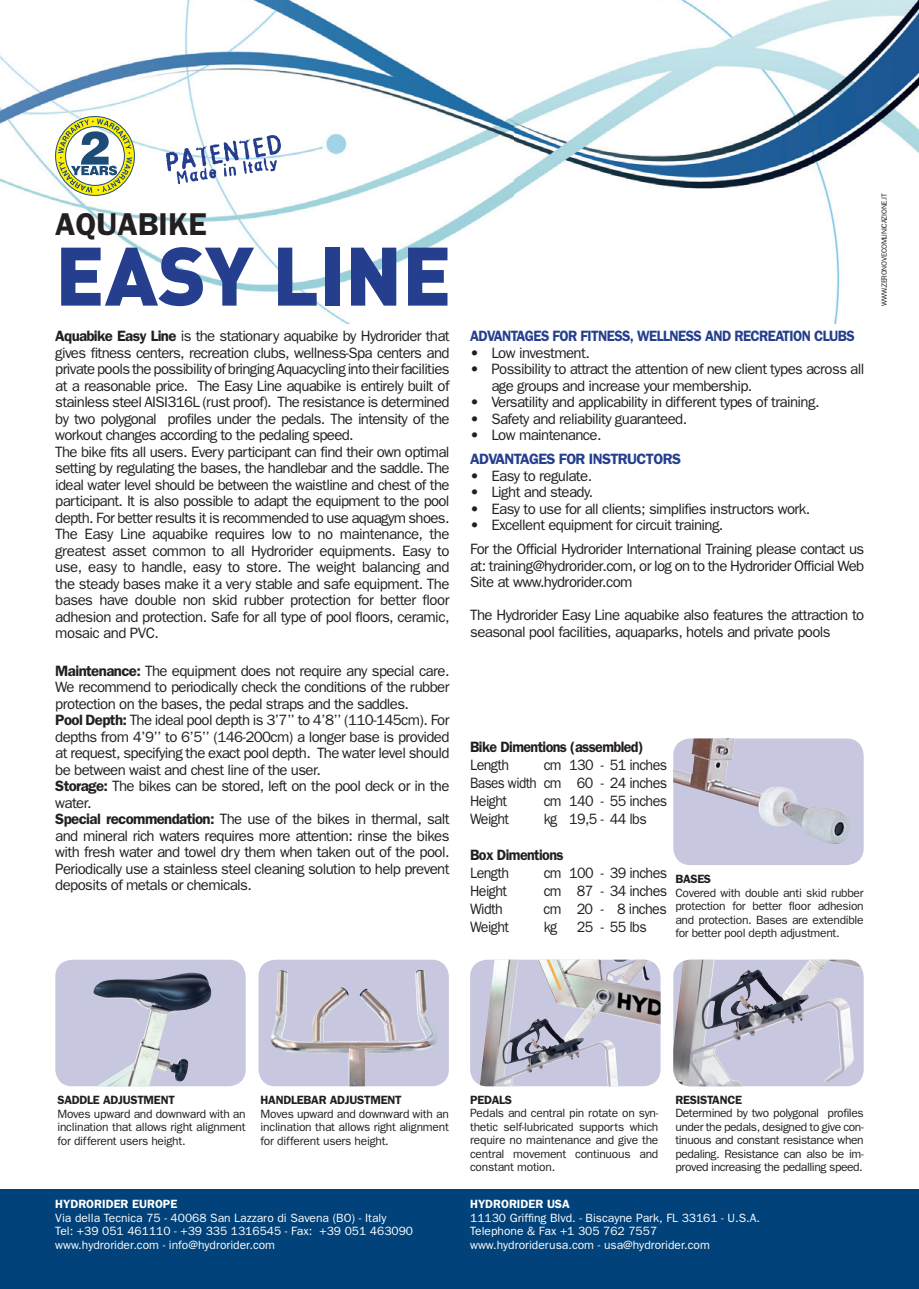
<style>
.page{position:relative;width:919px;height:1289px;background:#fff}
.page>*{position:absolute;margin:0;border:0;box-sizing:border-box;transform-origin:0 0}
.t1{font:900 81.45px "DIN";color:#253f8e}
.t2{font:600 31.65px "Franklin Gothic";color:#231f20}
.t3{font:15px/16.5px "Franklin Gothic";letter-spacing:-.04em;color:#231f20}
.t4{font:15px/18px "Franklin Gothic";letter-spacing:-.04em;color:#231f20;text-align:justify;scale:.95 1}
.t5{font:600 15px "Franklin Gothic";letter-spacing:-.04em;color:#253f8e;scale:.93 1}
.t6{font:600 15px "Franklin Gothic";letter-spacing:-.04em;color:#231f20;scale:.95 1}
.t7{font:600 15px "Franklin Gothic";letter-spacing:-.04em;color:#253f8e}
.t8{font:12px/13.5px "Franklin Gothic";letter-spacing:-.02em;color:#231f20;text-align:justify}
.t9{font:12px/13.5px "Franklin Gothic";color:#fff}
.t10{font:600 12px "Franklin Gothic";letter-spacing:-.02em;color:#231f20}
.t11{font:600 12px "Franklin Gothic";color:#fff}
.t12{font:7.5px "Franklin Gothic";letter-spacing:-.04em;color:#231f20}
.s1{font-weight:600}
</style>
<div class="page">
<div style="left:0;top:1188px;width:918px;height:100px;background:#004279"></div>
<img style="left:0;top:0;width:918px;height:323px">
<div style="left:55px;top:959px;width:191px;height:127px;background:#c7c7e0;border-radius:17px"></div>
<img style="left:93px;top:972px;width:118px;height:114px">
<svg style="left:470px;top:959px;width:190px;height:127px;background:#bebdc8"></svg>
<img style="left:509px;top:959px;width:151px;height:127px">
<div style="left:258px;top:959px;width:191px;height:127px;background:#c7c7e0;border-radius:17px"></div>
<img style="left:269px;top:970px;width:168px;height:116px">
<svg style="left:673px;top:959px;width:190px;height:127px;background:#afacb1"></svg>
<img style="left:710px;top:959px;width:153px;height:127px">
<div style="left:673px;top:738px;width:190px;height:127px;background:#c7c7e0;border-radius:17px"></div>
<img style="left:673px;top:738px;width:181px;height:110px">
<svg style="left:166px;top:135px;width:115px;height:49px"></svg>
<svg style="left:56px;top:117px;width:78px;height:78px"></svg>
<h2 class="t2" style="left:55px;top:214px;width:153px">AQUABIKE</h2>
<h1 class="t1" style="left:55px;top:248px;width:398px">EASY LINE</h1>
<p class="t3" style="left:55px;top:329px;width:396px"><span class="s1">Aquabike Easy Line</span> is the stationary aquabike by Hydrorider that gives fitness centers, recreation clubs, wellness-Spa centers and private pools the possibility of bringing Aquacycling into their facilities at a reasonable price. The Easy Line aquabike is entirely built of stainless steel AISI316L (rust proof). The resistance is determined by two polygonal profiles under the pedals. The intensity of the workout changes according to the pedaling speed.<br>The bike fits all users. Every participant can find their own optimal setting by regulating the bases, the handlebar and the saddle. The ideal water level should be between the waistline and chest of the participant. It is also possible to adapt the equipment to the pool depth. For better results it is recommended to use aquagym shoes.<br>The Easy Line aquabike requires low to no maintenance, the greatest asset common to all Hydrorider equipments. Easy to use, easy to handle, easy to store. The weight balancing and the steady bases make it a very stable and safe equipment. The bases have double non skid rubber protection for better floor adhesion and protection. Safe for all type of pool floors, ceramic, mosaic and PVC.</p>
<p class="t5" style="left:470px;top:331px;width:415px">ADVANTAGES FOR FITNESS, WELLNESS AND RECREATION CLUBS</p>
<p class="t3" style="left:470px;top:345px;width:121px">• Low investment.</p>
<p class="t3" style="left:491px;top:362px;width:374px;text-indent:-21px">• Possibility to attract the attention of new client types across all age groups and increase your membership.</p>
<p class="t3" style="left:470px;top:395px;width:351px">• Versatility and applicability in different types of training.</p>
<p class="t3" style="left:470px;top:411px;width:219px">• Safety and reliability guaranteed.</p>
<p class="t3" style="left:470px;top:428px;width:133px">• Low maintenance.</p>
<p class="t7" style="left:470px;top:454px;width:212px">ADVANTAGES FOR INSTRUCTORS</p>
<p class="t3" style="left:470px;top:468px;width:123px">• Easy to regulate.</p>
<p class="t3" style="left:470px;top:485px;width:125px">• Light and steady.</p>
<p class="t3" style="left:470px;top:501px;width:341px">• Easy to use for all clients; simplifies instructors work.</p>
<p class="t3" style="left:470px;top:514px;width:396px;line-height:24px">• Excellent equipment for circuit training.<br>For the Official Hydrorider International Training please contact us</p>
<p class="t3" style="left:470px;top:558px;width:396px">at: training@hydrorider.com, or log on to the Hydrorider Official Web<br>Site at www.hydrorider.com</p>
<p class="t3" style="left:470px;top:608px;width:396px">The Hydrorider Easy Line aquabike also features the attraction to seasonal pool facilities, aquaparks, hotels and private pools</p>
<p class="t3" style="left:55px;top:663px;width:396px"><span class="s1">Maintenance:</span> The equipment does not require any special care.<br>We recommend to periodically check the conditions of the rubber protection on the bases, the pedal straps and the saddles.<br><span class="s1">Pool Depth:</span> The ideal pool depth is 3’7’’ to 4’8’’ (110-145cm). For depths from 4’9’’ to 6’5’’ (146-200cm) a longer base is provided at request, specifying the exact pool depth. The water level should be between waist and chest line of the user.<br><span class="s1">Storage:</span> The bikes can be stored, left on the pool deck or in the water.<br><span class="s1">Special recommendation:</span> The use of the bikes in thermal, salt and mineral rich waters requires more attention: rinse the bikes with fresh water and towel dry them when taken out of the pool.<br>Periodically use a stainless steel cleaning solution to help prevent deposits of metals or chemicals.</p>
<p class="t6" style="left:470px;top:741px;width:184px">Bike Dimentions (assembled)</p>
<p class="t4" style="left:470px;top:756px;width:43px">Length</p>
<p class="t4" style="left:470px;top:756px;width:209px;text-indent:74px">cm 130 - 51 inches Bases width cm 60 - 24 inches Height</p>
<p class="t4" style="left:543px;top:792px;width:132px">cm 140 - 55 inches</p>
<p class="t4" style="left:470px;top:810px;width:43px">Weight</p>
<p class="t4" style="left:543px;top:810px;width:110px">kg 19,5 - 44 lbs</p>
<p class="t6" style="left:470px;top:849px;width:100px">Box Dimentions</p>
<p class="t4" style="left:470px;top:864px;width:43px">Length</p>
<p class="t4" style="left:543px;top:864px;width:132px">cm 100 - 39 inches</p>
<p class="t4" style="left:470px;top:882px;width:40px">Height</p>
<p class="t4" style="left:543px;top:882px;width:132px">cm 87 - 34 inches</p>
<p class="t4" style="left:470px;top:900px;width:36px">Width</p>
<p class="t4" style="left:543px;top:900px;width:131px">cm 20 - 8 inches</p>
<p class="t4" style="left:470px;top:918px;width:43px">Weight</p>
<p class="t4" style="left:543px;top:918px;width:16px">kg</p>
<p class="t4" style="left:576px;top:918px;width:75px">25 - 55 lbs</p>
<p class="t10" style="left:675px;top:874px;width:37px">BASES</p>
<p class="t8" style="left:675px;top:886px;width:190px">Covered with double anti skid rubber protection for better floor adhesion and protection. Bases are extendible for better pool depth adjustment.</p>
<p class="t12" style="left:881px;top:306px;width:114px;rotate:-90deg">WWW.ZERONOVECOMUNICAZIONE.IT</p>
<p class="t10" style="left:57px;top:1095px;width:119px">SADDLE ADJUSTMENT</p>
<p class="t8" style="left:57px;top:1107px;width:190px">Moves upward and downward with an inclination that allows right alignment for different users height.</p>
<p class="t10" style="left:260px;top:1095px;width:142px">HANDLEBAR ADJUSTMENT</p>
<p class="t8" style="left:260px;top:1107px;width:190px">Moves upward and downward with an inclination that allows right alignment for different users height.</p>
<p class="t11" style="left:55px;top:1199px;width:123px">HYDRORIDER EUROPE</p>
<p class="t9" style="left:55px;top:1211px;width:359px">Via della Tecnica 75 - 40068 San Lazzaro di Savena (BO) - Italy<br>Tel: +39 051 461110 - +39 335 1316545 - Fax: +39 051 463090 www.hydrorider.com - info@hydrorider.com</p>
<p class="t10" style="left:470px;top:1095px;width:43px">PEDALS</p>
<p class="t8" style="left:470px;top:1107px;width:190px">Pedals and central pin rotate on syn&shy;thetic self-lubricated supports which require no maintenance and give the central movement continuous and constant motion.</p>
<p class="t10" style="left:675px;top:1095px;width:68px">RESISTANCE</p>
<p class="t8" style="left:675px;top:1107px;width:190px">Determined by two polygonal profiles under the pedals, designed to give con&shy;tinuous and constant resistance when pedaling. Resistance can also be im&shy;proved increasing the pedalling speed.</p>
<p class="t11" style="left:470px;top:1199px;width:101px">HYDRORIDER USA</p>
<p class="t9" style="left:470px;top:1211px;width:291px">11130 Griffing Blvd. - Biscayne Park, FL 33161 - U.S.A.<br>Telephone &amp; Fax +1 305 762 7557 www.hydroriderusa.com - usa@hydrorider.com</p>
</div>
